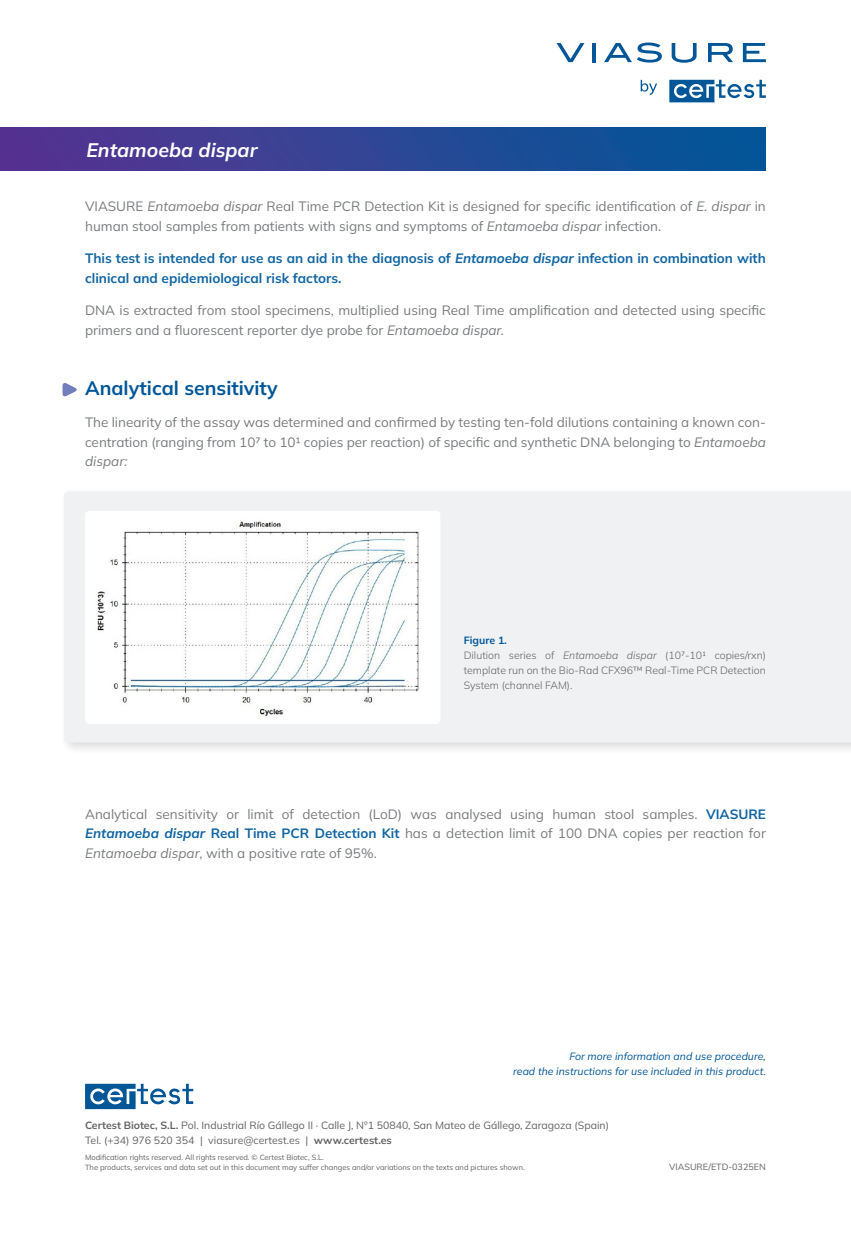
<style>
.page{position:relative;width:851px;height:1234px;background:#fff}
.page>*{position:absolute;margin:0;border:0;box-sizing:border-box;transform-origin:0 0}
.Subtitulo{font:700 19.5px "Mulish";color:#015698}
.t1{font:italic 700 19.5px "Mulish";color:#fff}
.Texto_general{font:13.5px/19.5px "Mulish";color:#797b7e}
.Texto_general-2{font:700 13.5px/19.5px "Mulish";color:#1065a3}
.t2{font:10.5px/15px "Mulish";color:#636366}
.Figure{font:300 10.5px/15px "Mulish";color:#636366;text-align:justify}
.t3{font:italic 10.5px "Mulish";color:#015698}
.Figure-2{font:700 10.5px "Mulish";color:#015698}
.t4{font:9px "Mulish";color:#636366}
.t5{font:7.5px "Mulish";color:#636366}
.s1{font-style:italic}
.s2{font-weight:200;font-style:italic}
.s3{font-weight:700;color:#1065a3}
.s4{font-weight:700;font-style:italic;color:#1065a3}
.s5{font-weight:700}
</style>
<div class="page">
<div style="left:0;top:128px;width:765px;height:42px;background:linear-gradient(to right,#5a3291,#005798)"></div>
<svg style="left:669px;top:80px;width:96px;height:22px"></svg>
<svg style="left:640px;top:80px;width:17px;height:15px"></svg>
<svg style="left:556px;top:43px;width:28px;height:19px"></svg>
<hr style="left:592px;top:43px;width:3px;height:19px;background:#015698">
<svg style="left:604px;top:43px;width:57px;height:20px"></svg>
<svg style="left:671px;top:43px;width:25px;height:20px"></svg>
<svg style="left:708px;top:43px;width:24px;height:19px"></svg>
<svg style="left:742px;top:43px;width:23px;height:19px"></svg>
<svg style="left:85px;top:1083px;width:108px;height:25px"></svg>
<div style="left:60px;top:487px;width:790px;height:267px;background:#231f20;opacity:.15"></div>
<div style="left:64px;top:491px;width:786px;height:251px;background:#f0f1f2"></div>
<div style="left:85px;top:510px;width:355px;height:213px;background:#fff;border-radius:4px"></div>
<img style="left:97px;top:521px;width:322px;height:196px">
<svg style="left:63px;top:383px;width:14px;height:14px"></svg>
<p class="t1" style="left:86px;top:136px;width:172px">Entamoeba dispar</p>
<p class="Texto_general" style="left:85px;top:196px;width:682px">VIASURE <span class="s1">Entamoeba dispar</span> Real Time PCR Detection Kit is designed for specific identification of <span class="s1">E. dispar</span> in human stool samples from patients with signs and symptoms of <span class="s1">Entamoeba dispar</span> infection.</p>
<p class="Texto_general-2" style="left:85px;top:248px;width:682px">This test is intended for use as an aid in the diagnosis of <span class="s1">Entamoeba dispar</span> infection in combination with clinical and epidemiological risk factors.</p>
<p class="Texto_general" style="left:85px;top:300px;width:682px">DNA is extracted from stool specimens, multiplied using Real Time amplification and detected using specific primers and a fluorescent reporter dye probe for <span class="s1">Entamoeba dispar.</span></p>
<p class="Subtitulo" style="left:85px;top:375px;width:194px">Analytical sensitivity</p>
<p class="Texto_general" style="left:85px;top:412px;width:682px;text-align:justify">The linearity of the assay was determined and confirmed by testing ten-fold dilutions containing a known con&shy;centration (ranging from 107 to 101 copies per reaction) of specific and synthetic DNA belonging to <span class="s1">Entamoeba dispar:</span></p>
<p class="Figure-2" style="left:463px;top:632px;width:45px">Figure 1.</p>
<p class="Figure" style="left:463px;top:647px;width:303px">Dilution series of <span class="s2">Entamoeba dispar</span> (107-101 copies/rxn) template run on the Bio-Rad CFX96™ Real-Time PCR Detection System (channel FAM).</p>
<p class="Texto_general" style="left:85px;top:803px;width:682px;text-align:justify">Analytical sensitivity or limit of detection (LoD) was analysed using human stool samples. <span class="s3">VIASURE </span><span class="s4">Entamoeba dispar</span> <span class="s3">Real Time PCR Detection Kit</span> has a detection limit of 100 DNA copies per reaction for <span class="s1">Entamoeba dispar</span>, with a positive rate of 95%.</p>
<p class="t3" style="left:569px;top:1049px;width:198px">For more information and use procedure,</p>
<p class="t3" style="left:513px;top:1064px;width:254px">read the instructions for use included in this product.</p>
<p class="t2" style="left:85px;top:1116px;width:525px"><span class="s5">Certest Biotec, S.L.</span> Pol. Industrial Río Gállego II · Calle J, Nº1 50840, San Mateo de Gállego, Zaragoza (Spain)<br>Tel. (+34) 976 520 354 | viasure@certest.es | <span class="s5">www.certest.es</span></p>
<p class="t5" style="left:85px;top:1151px;width:240px">Modification rights reserved. All rights reserved. © Certest Biotec, S.L.</p>
<p class="t5" style="left:85px;top:1162px;width:441px">The products, services and data set out in this document may suffer changes and/or variations on the texts and pictures shown.</p>
<p class="t4" style="left:669px;top:1160px;width:98px">VIASURE/ETD-0325EN</p>
</div>
